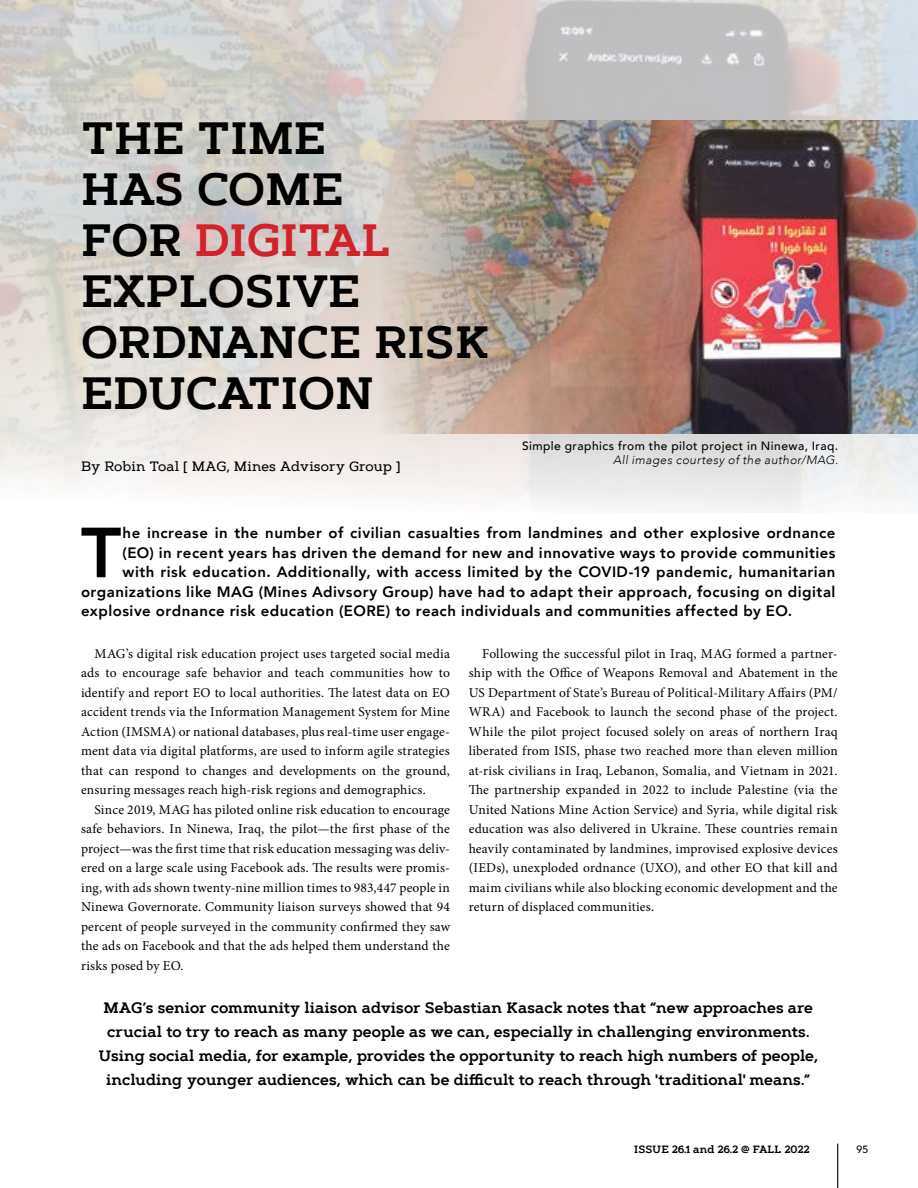
<style>
.page{position:relative;width:918px;height:1188px;background:#fff}
.page>*{position:absolute;margin:0;border:0;box-sizing:border-box;transform-origin:0 0}
.intro_paragraph{font:800 70.05px "Avenir";color:#000}
.Title_1{font:600 45px/51px "Artegra Slab";color:#000}
.intro_paragraph-2{font:800 15px "Avenir";letter-spacing:.03em;color:#000}
.Call_out-10pt{font:600 15px/24px "Artegra Slab";color:#000;text-align:center}
.Body_Copy{font:13.5px/19.5px "Minion Pro";letter-spacing:.015em;color:#000;text-align:justify}
.Author{font:500 13.5px "Artegra Slab";letter-spacing:.01em;color:#000}
.Caption-11pt{font:500 12px "Avenir";letter-spacing:.04em;color:#000}
.Credit{font:italic 300 12px "Avenir";letter-spacing:.035em;color:#000}
.t1{font:600 10.5px "Artegra Slab";color:#000}
.t2{font:500 10.5px "Avenir";color:#000}
.s1{color:#d2232a}
</style>
<div class="page">
<img style="left:1px;top:0;width:917px;height:510px">
<img style="left:378px;top:121px;width:540px;height:313px">
<hr style="left:837px;top:1144px;width:1px;height:44px;background:#000">
<h1 class="Title_1" style="left:81px;top:113px;width:410px">THE TIME<br>HAS COME<br>FOR <span class="s1">DIGITAL<br></span>EXPLOSIVE<br>ORDNANCE RISK<br>EDUCATION</h1>
<p class="Author" style="left:81px;top:457px;width:321px">By Robin Toal [ MAG, Mines Advisory Group ]</p>
<p class="Caption-11pt" style="left:522px;top:436px;width:318px">Simple graphics from the pilot project in Ninewa, Iraq.</p>
<p class="Credit" style="left:613px;top:452px;width:227px">All images courtesy of the author/MAG.</p>
<p class="intro_paragraph" style="left:81px;top:498px;width:42px">T</p>
<p class="intro_paragraph-2" style="left:123px;top:521px;width:714px">he increase in the number of civilian casualties from landmines and other explosive ordnance</p>
<p class="intro_paragraph-2" style="left:123px;top:541px;width:714px">(EO) in recent years has driven the demand for new and innovative ways to provide communities</p>
<p class="intro_paragraph-2" style="left:123px;top:560px;width:714px">with risk education. Additionally, with access limited by the COVID-19 pandemic, humanitarian</p>
<p class="intro_paragraph-2" style="left:81px;top:580px;width:756px">organizations like MAG (Mines Adivsory Group) have had to adapt their approach, focusing on digital</p>
<p class="intro_paragraph-2" style="left:81px;top:599px;width:713px">explosive ordnance risk education (EORE) to reach individuals and communities affected by EO.</p>
<p class="Body_Copy" style="left:469px;top:644px;width:371px;text-indent:14px">Following the successful pilot in Iraq, MAG formed a partner&shy;ship with the Office of Weapons Removal and Abatement in the US Department of State’s Bureau of Political-Military Affairs (PM/ WRA) and Facebook to launch the second phase of the project.<br>While the pilot project focused solely on areas of northern Iraq liberated from ISIS, phase two reached more than eleven million at-risk civilians in Iraq, Lebanon, Somalia, and Vietnam in 2021.<br>The partnership expanded in 2022 to include Palestine (via the United Nations Mine Action Service) and Syria, while digital risk education was also delivered in Ukraine. These countries remain heavily contaminated by landmines, improvised explosive devices (IEDs), unexploded ordnance (UXO), and other EO that kill and maim civilians while also blocking economic development and the return of displaced communities.</p>
<p class="Body_Copy" style="left:81px;top:644px;width:371px;text-indent:14px">MAG’s digital risk education project uses targeted social media ads to encourage safe behavior and teach communities how to identify and report EO to local authorities. The latest data on EO accident trends via the Information Management System for Mine Action (IMSMA) or national databases, plus real-time user engage&shy;ment data via digital platforms, are used to inform agile strategies that can respond to changes and developments on the ground, ensuring messages reach high-risk regions and demographics.</p>
<p class="Body_Copy" style="left:81px;top:800px;width:371px;text-indent:14px">Since 2019, MAG has piloted online risk education to encourage safe behaviors. In Ninewa, Iraq, the pilot—the first phase of the project—was the first time that risk education messaging was deliv&shy;ered on a large scale using Facebook ads. The results were promis&shy;ing, with ads shown twenty-nine million times to 983,447 people in Ninewa Governorate. Community liaison surveys showed that 94 percent of people surveyed in the community confirmed they saw the ads on Facebook and that the ads helped them understand the risks posed by EO.</p>
<p class="Call_out-10pt" style="left:98px;top:996px;width:721px">MAG’s senior community liaison advisor Sebastian Kasack notes that “new approaches are crucial to try to reach as many people as we can, especially in challenging environments.<br>Using social media, for example, provides the opportunity to reach high numbers of people, including younger audiences, which can be difficult to reach through 'traditional' means.”</p>
<p class="t1" style="left:634px;top:1142px;width:177px">ISSUE 26.1 and 26.2 @ FALL 2022</p>
<p class="t2" style="left:856px;top:1140px;width:13px">95</p>
</div>
